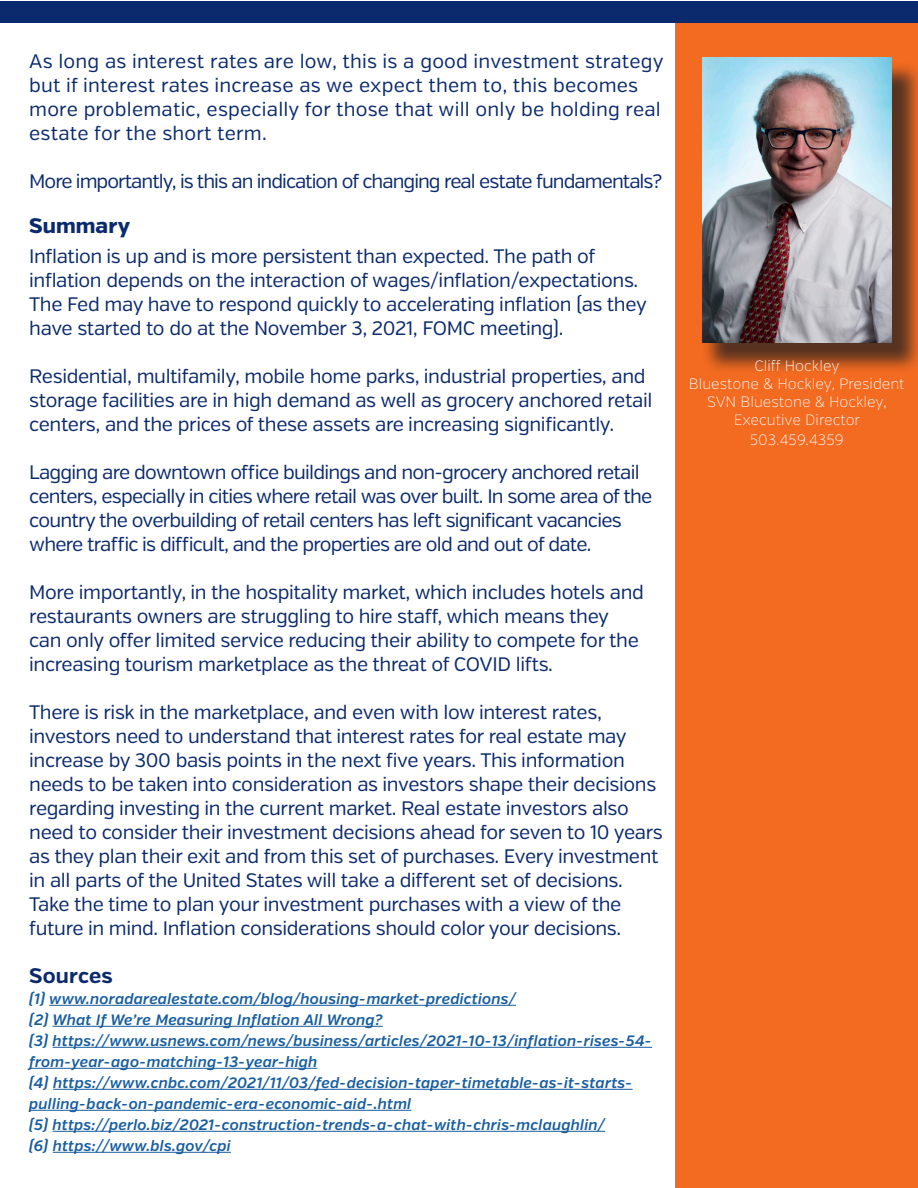
<style>
.page{position:relative;width:918px;height:1188px;background:#fff}
.page>*{position:absolute;margin:0;border:0;box-sizing:border-box;transform-origin:0 0}
.t1{font:800 21px "Verb";letter-spacing:.005em;color:#0b2a6d}
.t2{font:700 21px "Verb";letter-spacing:.01em;color:#0b2a6d}
.t3{font:19.5px/24px "Verb";letter-spacing:-.02em;color:#0b2a6d}
.t4{font:19.5px/24px "Verb";letter-spacing:-.04em;color:#0b2a6d}
.t5{font:19.5px/24px "Verb";letter-spacing:.01em;color:#0b2a6d}
.t6{font:19.5px "Verb";letter-spacing:-.05em;color:#0b2a6d}
.t7{font:italic 600 15px/21px "Verb";letter-spacing:.01em;color:#175d9e}
.t8{font:200 15px/18px "Verb";color:#fff;text-align:center}
</style>
<div class="page">
<div style="left:675px;top:10px;width:243px;height:1178px;background:#f36b21"></div>
<div style="left:0;top:1px;width:918px;height:22px;background:#0b2a6d"></div>
<div style="left:702px;top:61px;width:216px;height:313px;background:#231f20;opacity:.75"></div>
<svg style="left:702px;top:57px;width:1px;height:286px"></svg>
<img style="left:703px;top:57px;width:189px;height:286px">
<hr style="left:49px;top:1005px;width:467px;height:1px;background:#175d9e">
<hr style="left:52px;top:1026px;width:331px;height:1px;background:#175d9e">
<hr style="left:53px;top:1047px;width:599px;height:1px;background:#175d9e">
<hr style="left:29px;top:1068px;width:288px;height:1px;background:#175d9e">
<hr style="left:53px;top:1089px;width:580px;height:1px;background:#175d9e">
<hr style="left:29px;top:1110px;width:382px;height:1px;background:#175d9e">
<hr style="left:53px;top:1131px;width:552px;height:1px;background:#175d9e">
<hr style="left:53px;top:1152px;width:178px;height:1px;background:#175d9e">
<p class="t5" style="left:29px;top:49px;width:636px">As long as interest rates are low, this is a good investment strategy but if interest rates increase as we expect them to, this becomes more problematic, especially for those that will only be holding real estate for the short term.</p>
<p class="t6" style="left:29px;top:169px;width:635px">More importantly, is this an indication of changing real estate fundamentals?</p>
<p class="t1" style="left:29px;top:213px;width:103px">Summary</p>
<p class="t3" style="left:29px;top:244px;width:619px">Inflation is up and is more persistent than expected. The path of inflation depends on the interaction of wages/inflation/expectations.<br>The Fed may have to respond quickly to accelerating inflation (as they have started to do at the November 3, 2021, FOMC meeting).</p>
<p class="t3" style="left:29px;top:364px;width:625px">Residential, multifamily, mobile home parks, industrial properties, and storage facilities are in high demand as well as grocery anchored retail centers, and the prices of these assets are increasing significantly.</p>
<p class="t4" style="left:29px;top:460px;width:625px">Lagging are downtown office buildings and non-grocery anchored retail centers, especially in cities where retail was over built. In some area of the country the overbuilding of retail centers has left significant vacancies where traffic is difficult, and the properties are old and out of date.</p>
<p class="t3" style="left:29px;top:580px;width:616px">More importantly, in the hospitality market, which includes hotels and restaurants owners are struggling to hire staff, which means they can only offer limited service reducing their ability to compete for the increasing tourism marketplace as the threat of COVID lifts.</p>
<p class="t3" style="left:29px;top:700px;width:635px">There is risk in the marketplace, and even with low interest rates, investors need to understand that interest rates for real estate may increase by 300 basis points in the next five years. This information needs to be taken into consideration as investors shape their decisions regarding investing in the current market. Real estate investors also need to consider their investment decisions ahead for seven to 10 years as they plan their exit and from this set of purchases. Every investment in all parts of the United States will take a different set of decisions.<br>Take the time to plan your investment purchases with a view of the future in mind. Inflation considerations should color your decisions.</p>
<p class="t2" style="left:29px;top:963px;width:85px">Sources</p>
<p class="t7" style="left:29px;top:988px;width:488px">(1) www.noradarealestate.com/blog/housing-market-predictions/</p>
<p class="t7" style="left:29px;top:1009px;width:355px">(2) What If We’re Measuring Inflation All Wrong?</p>
<p class="t7" style="left:29px;top:1030px;width:624px">(3) https://www.usnews.com/news/business/articles/2021-10-13/inflation-rises-54- from-year-ago-matching-13-year-high</p>
<p class="t7" style="left:29px;top:1072px;width:605px">(4) https://www.cnbc.com/2021/11/03/fed-decision-taper-timetable-as-it-starts&shy;pulling-back-on-pandemic-era-economic-aid-.html</p>
<p class="t7" style="left:29px;top:1114px;width:577px">(5) https://perlo.biz/2021-construction-trends-a-chat-with-chris-mclaughlin/</p>
<p class="t7" style="left:29px;top:1135px;width:203px">(6) https://www.bls.gov/cpi</p>
<p class="t8" style="left:754px;top:357px;width:87px">Cliff Hockley</p>
<p class="t8" style="left:689px;top:375px;width:217px">Bluestone &amp; Hockley, President</p>
<p class="t8" style="left:707px;top:393px;width:181px">SVN Bluestone &amp; Hockley,<br>Executive Director</p>
<p class="t8" style="left:750px;top:431px;width:95px">503.459.4359</p>
</div>
